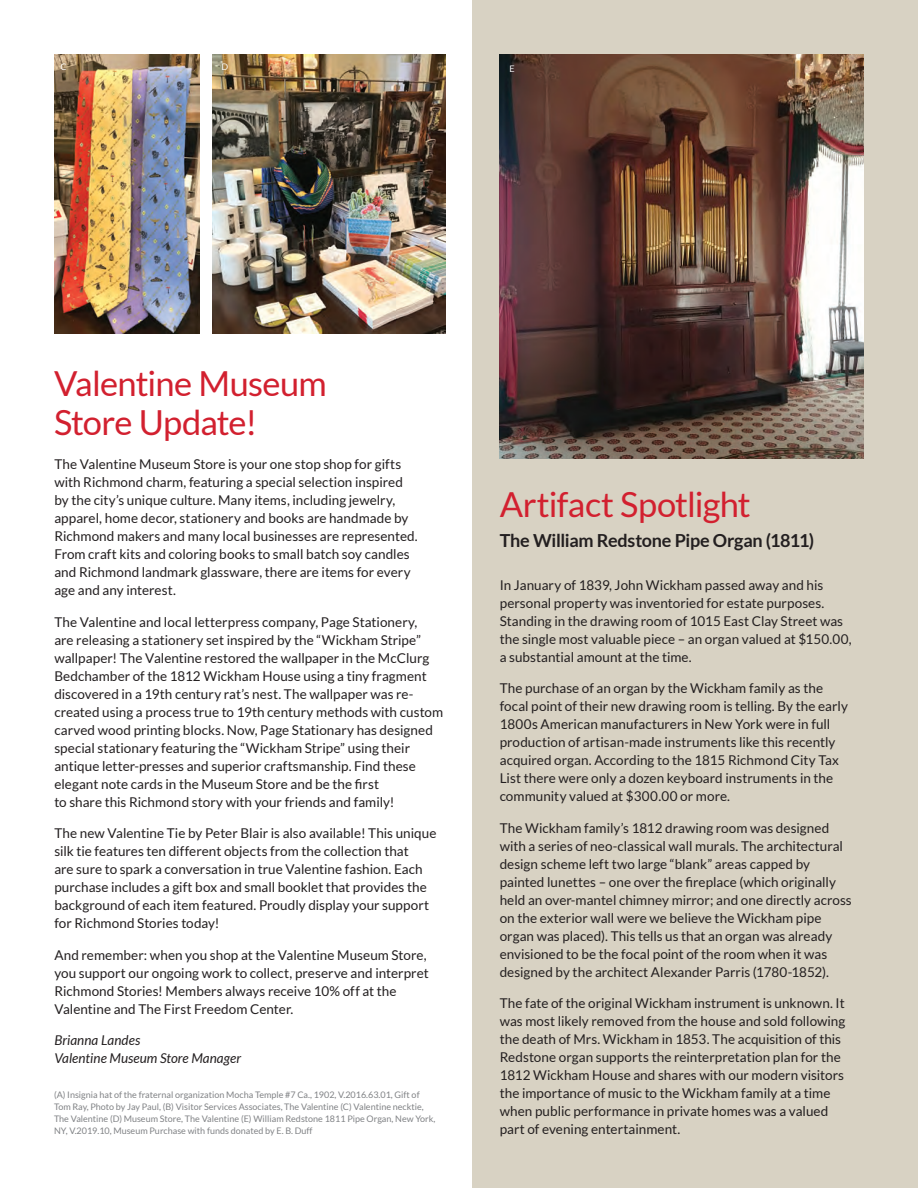
<style>
.page{position:relative;width:918px;height:1188px;background:#fff}
.page>*{position:absolute;margin:0;border:0;box-sizing:border-box;transform-origin:0 0}
.Title_24_30{font:34.5px/39px "Lato";letter-spacing:-.025em;color:#d2202f}
.Title_24_30-2{font:700 18px "Lato";letter-spacing:-.015em;color:#231f20}
.Body_9_12{font:13.5px/18px "Lato";color:#231f20}
.Body_9_12-2{font:italic 13.5px/18px "Lato";letter-spacing:.005em;color:#231f20}
.Photo_Tag{font:9px/12px "Lato";color:#808285}
.Photo_Tag-2{font:9px "Lato";color:#fff}
</style>
<div class="page">
<div style="left:472px;top:0;width:446px;height:1188px;background:#d8d2c3"></div>
<img style="left:213px;top:55px;width:232px;height:278px">
<img style="left:54px;top:55px;width:145px;height:278px">
<img style="left:500px;top:55px;width:364px;height:404px">
<p class="Photo_Tag-2" style="left:60px;top:62px;width:8px">C</p>
<p class="Photo_Tag-2" style="left:221px;top:62px;width:8px">D</p>
<p class="Photo_Tag-2" style="left:509px;top:64px;width:7px">E</p>
<p class="Title_24_30" style="left:54px;top:364px;width:274px">Valentine Museum<br>Store Update!</p>
<p class="Body_9_12" style="left:54px;top:455px;width:365px">The Valentine Museum Store is your one stop shop for gifts with Richmond charm, featuring a special selection inspired by the city’s unique culture. Many items, including jewelry, apparel, home decor, stationery and books are handmade by Richmond makers and many local businesses are represented.<br>From craft kits and coloring books to small batch soy candles and Richmond landmark glassware, there are items for every age and any interest.</p>
<p class="Body_9_12" style="left:54px;top:613px;width:390px">The Valentine and local letterpress company, Page Stationery,<br>are releasing a stationery set inspired by the “Wickham Stripe” wallpaper! The Valentine restored the wallpaper in the McClurg Bedchamber of the 1812 Wickham House using a tiny fragment discovered in a 19th century rat’s nest. The wallpaper was re&shy;created using a process true to 19th century methods with custom carved wood printing blocks. Now, Page Stationary has designed special stationary featuring the “Wickham Stripe” using their antique letter-presses and superior craftsmanship. Find these elegant note cards in the Museum Store and be the first<br>to share this Richmond story with your friends and family!</p>
<p class="Body_9_12" style="left:54px;top:824px;width:384px">The new Valentine Tie by Peter Blair is also available! This unique silk tie features ten different objects from the collection that<br>are sure to spark a conversation in true Valentine fashion. Each purchase includes a gift box and small booklet that provides the background of each item featured. Proudly display your support for Richmond Stories today!</p>
<p class="Body_9_12" style="left:54px;top:946px;width:376px">And remember: when you shop at the Valentine Museum Store, you support our ongoing work to collect, preserve and interpret Richmond Stories! Members always receive 10% off at the Valentine and The First Freedom Center.</p>
<p class="Body_9_12-2" style="left:54px;top:1032px;width:188px">Brianna Landes<br>Valentine Museum Store Manager</p>
<p class="Photo_Tag" style="left:54px;top:1089px;width:383px">(A) Insignia hat of the fraternal organization Mocha Temple #7 Ca., 1902, V.2016.63.01, Gift of Tom Ray, Photo by Jay Paul, (B) Visitor Services Associates, The Valentine (C) Valentine necktie, The Valentine (D) Museum Store, The Valentine (E) William Redstone 1811 Pipe Organ, New York, NY, V.2019.10, Museum Purchase with funds donated by E. B. Duff</p>
<p class="Title_24_30" style="left:500px;top:484px;width:253px">Artifact Spotlight</p>
<p class="Title_24_30-2" style="left:500px;top:530px;width:316px">The William Redstone Pipe Organ (1811)</p>
<p class="Body_9_12" style="left:500px;top:576px;width:354px">In January of 1839, John Wickham passed away and his personal property was inventoried for estate purposes.<br>Standing in the drawing room of 1015 East Clay Street was the single most valuable piece – an organ valued at $150.00, a substantial amount at the time.</p>
<p class="Body_9_12" style="left:500px;top:679px;width:350px">The purchase of an organ by the Wickham family as the focal point of their new drawing room is telling. By the early 1800s American manufacturers in New York were in full production of artisan-made instruments like this recently acquired organ. According to the 1815 Richmond City Tax List there were only a dozen keyboard instruments in the community valued at $300.00 or more.</p>
<p class="Body_9_12" style="left:500px;top:819px;width:354px">The Wickham family’s 1812 drawing room was designed with a series of neo-classical wall murals. The architectural design scheme left two large “blank” areas capped by painted lunettes – one over the fireplace (which originally held an over-mantel chimney mirror; and one directly across on the exterior wall were we believe the Wickham pipe organ was placed). This tells us that an organ was already envisioned to be the focal point of the room when it was designed by the architect Alexander Parris (1780-1852).</p>
<p class="Body_9_12" style="left:500px;top:994px;width:347px">The fate of the original Wickham instrument is unknown. It was most likely removed from the house and sold following the death of Mrs. Wickham in 1853. The acquisition of this Redstone organ supports the reinterpretation plan for the 1812 Wickham House and shares with our modern visitors the importance of music to the Wickham family at a time when public performance in private homes was a valued part of evening entertainment.</p>
</div>
